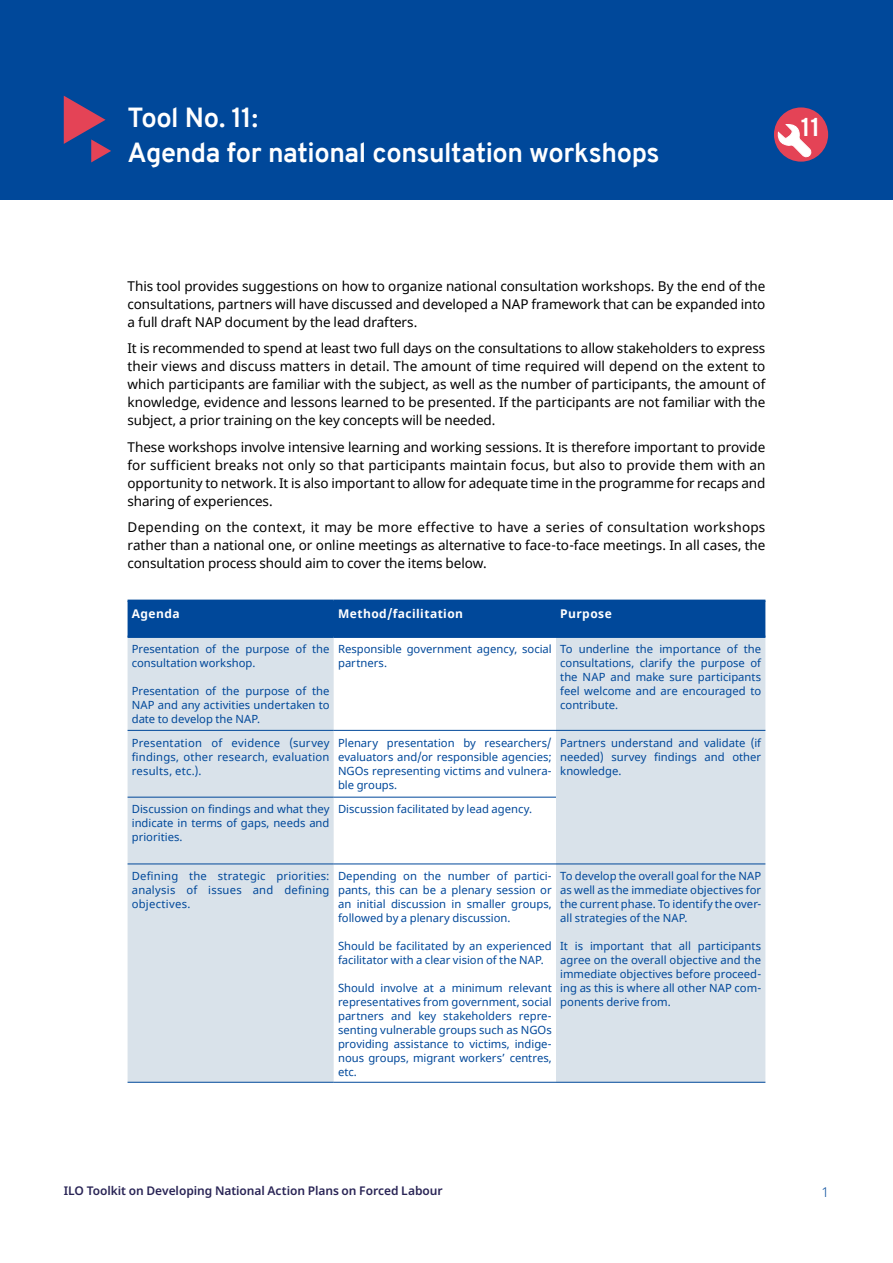
<style>
.page{position:relative;width:893px;height:1263px;background:#fff}
.page>*{position:absolute;margin:0;border:0;box-sizing:border-box;transform-origin:0 0}
.t1{font:700 27px/35.1px "Overpass";letter-spacing:-.015em;color:#fff}
.t2{font:700 25.2px "Overpass";color:#fff}
.t3{font:13.5px/18px "Noto Sans";letter-spacing:-.005em;color:#000;text-align:justify}
.t4{font:300 13.5px "Noto Sans";color:#00489a}
.t5{font:600 12px "Noto Sans";letter-spacing:-.005em;color:#292455}
.t6{font:700 12px "Noto Sans";letter-spacing:.035em;color:#fff}
.t7{font:11.25px/14px "Noto Sans";color:#00489a;text-align:justify}
</style>
<div class="page">
<div style="left:0;top:0;width:893px;height:200px;background:#00489a"></div>
<div style="left:774px;top:107px;width:54px;height:55px;background:#e44356;border-radius:50%"></div>
<svg style="left:776px;top:124px;width:36px;height:34px"></svg>
<svg style="left:64px;top:96px;width:47px;height:66px"></svg>
<div style="left:128px;top:602px;width:637px;height:34px;background:#00489a"></div>
<div style="left:128px;top:638px;width:637px;height:444px;background:#d9e2ea"></div>
<svg style="left:334px;top:638px;width:222px;height:444px"></svg>
<hr style="left:128px;top:730px;width:206px;height:1px;background:#00489a">
<hr style="left:334px;top:730px;width:222px;height:1px;background:#00489a">
<hr style="left:556px;top:730px;width:209px;height:1px;background:#00489a">
<hr style="left:128px;top:797px;width:206px;height:1px;background:#00489a">
<hr style="left:334px;top:797px;width:222px;height:1px;background:#00489a">
<hr style="left:128px;top:864px;width:206px;height:1px;background:#00489a">
<hr style="left:334px;top:864px;width:222px;height:1px;background:#00489a">
<hr style="left:556px;top:864px;width:209px;height:1px;background:#00489a">
<hr style="left:128px;top:1082px;width:206px;height:1px;background:#00489a">
<hr style="left:334px;top:1082px;width:222px;height:1px;background:#00489a">
<hr style="left:556px;top:1082px;width:209px;height:1px;background:#00489a">
<hr style="left:128px;top:600px;width:206px;height:2px;background:#00489a">
<hr style="left:334px;top:600px;width:222px;height:2px;background:#00489a">
<hr style="left:556px;top:600px;width:209px;height:2px;background:#00489a">
<hr style="left:128px;top:636px;width:206px;height:2px;background:#00489a">
<hr style="left:334px;top:636px;width:222px;height:2px;background:#00489a">
<hr style="left:556px;top:636px;width:209px;height:2px;background:#00489a">
<h1 class="t1" style="left:128px;top:100px;width:534px">Tool No. 11:<br>Agenda for national consultation workshops</h1>
<h2 class="t2" style="left:801px;top:110px;width:21px">11</h2>
<p class="t3" style="left:128px;top:277px;width:639px">This tool provides suggestions on how to organize national consultation workshops. By the end of the consultations, partners will have discussed and developed a NAP framework that can be expanded into a full draft NAP document by the lead drafters.</p>
<p class="t3" style="left:128px;top:340px;width:639px">It is recommended to spend at least two full days on the consultations to allow stakeholders to express their views and discuss matters in detail. The amount of time required will depend on the extent to which participants are familiar with the subject, as well as the number of participants, the amount of knowledge, evidence and lessons learned to be presented. If the participants are not familiar with the subject, a prior training on the key concepts will be needed.</p>
<p class="t3" style="left:128px;top:438px;width:639px">These workshops involve intensive learning and working sessions. It is therefore important to provide for sufficient breaks not only so that participants maintain focus, but also to provide them with an opportunity to network. It is also important to allow for adequate time in the programme for recaps and sharing of experiences.</p>
<p class="t3" style="left:128px;top:519px;width:639px">Depending on the context, it may be more effective to have a series of consultation workshops rather than a national one, or online meetings as alternative to face-to-face meetings. In all cases, the consultation process should aim to cover the items below.</p>
<p class="t6" style="left:132px;top:605px;width:49px">Agenda</p>
<p class="t6" style="left:338px;top:605px;width:127px">Method/facilitation</p>
<p class="t6" style="left:560px;top:605px;width:53px">Purpose</p>
<p class="t7" style="left:132px;top:642px;width:199px">Presentation of the purpose of the consultation workshop.</p>
<p class="t7" style="left:132px;top:684px;width:199px">Presentation of the purpose of the NAP and any activities undertaken to date to develop the NAP.</p>
<p class="t7" style="left:338px;top:642px;width:215px">Responsible government agency, social partners.</p>
<p class="t7" style="left:560px;top:642px;width:202px">To underline the importance of the consultations, clarify the purpose of the NAP and make sure participants feel welcome and are encouraged to contribute.</p>
<p class="t7" style="left:132px;top:736px;width:199px">Presentation of evidence (survey findings, other research, evaluation results, etc.).</p>
<p class="t7" style="left:338px;top:736px;width:215px">Plenary presentation by researchers/ evaluators and/or responsible agencies; NGOs representing victims and vulnera&shy;ble groups.</p>
<p class="t7" style="left:560px;top:736px;width:202px">Partners understand and validate (if needed) survey findings and other knowledge.</p>
<p class="t7" style="left:132px;top:803px;width:199px">Discussion on findings and what they indicate in terms of gaps, needs and priorities.</p>
<p class="t7" style="left:338px;top:803px;width:196px">Discussion facilitated by lead agency.</p>
<p class="t7" style="left:132px;top:869px;width:199px">Defining the strategic priorities: analysis of issues and defining objectives.</p>
<p class="t7" style="left:338px;top:869px;width:215px">Depending on the number of partici&shy;pants, this can be a plenary session or an initial discussion in smaller groups, followed by a plenary discussion.</p>
<p class="t7" style="left:338px;top:939px;width:215px">Should be facilitated by an experienced facilitator with a clear vision of the NAP.</p>
<p class="t7" style="left:338px;top:981px;width:215px">Should involve at a minimum relevant representatives from government, social partners and key stakeholders repre&shy;senting vulnerable groups such as NGOs providing assistance to victims, indige&shy;nous groups, migrant workers’ centres, etc.</p>
<p class="t7" style="left:560px;top:869px;width:202px">To develop the overall goal for the NAP as well as the immediate objectives for the current phase. To identify the over&shy;all strategies of the NAP.</p>
<p class="t7" style="left:560px;top:939px;width:202px">It is important that all participants agree on the overall objective and the immediate objectives before proceed&shy;ing as this is where all other NAP com&shy;ponents derive from.</p>
<p class="t5" style="left:64px;top:1182px;width:380px">ILO Toolkit on Developing National Action Plans on Forced Labour</p>
<p class="t4" style="left:821px;top:1182px;width:9px">1</p>
</div>
